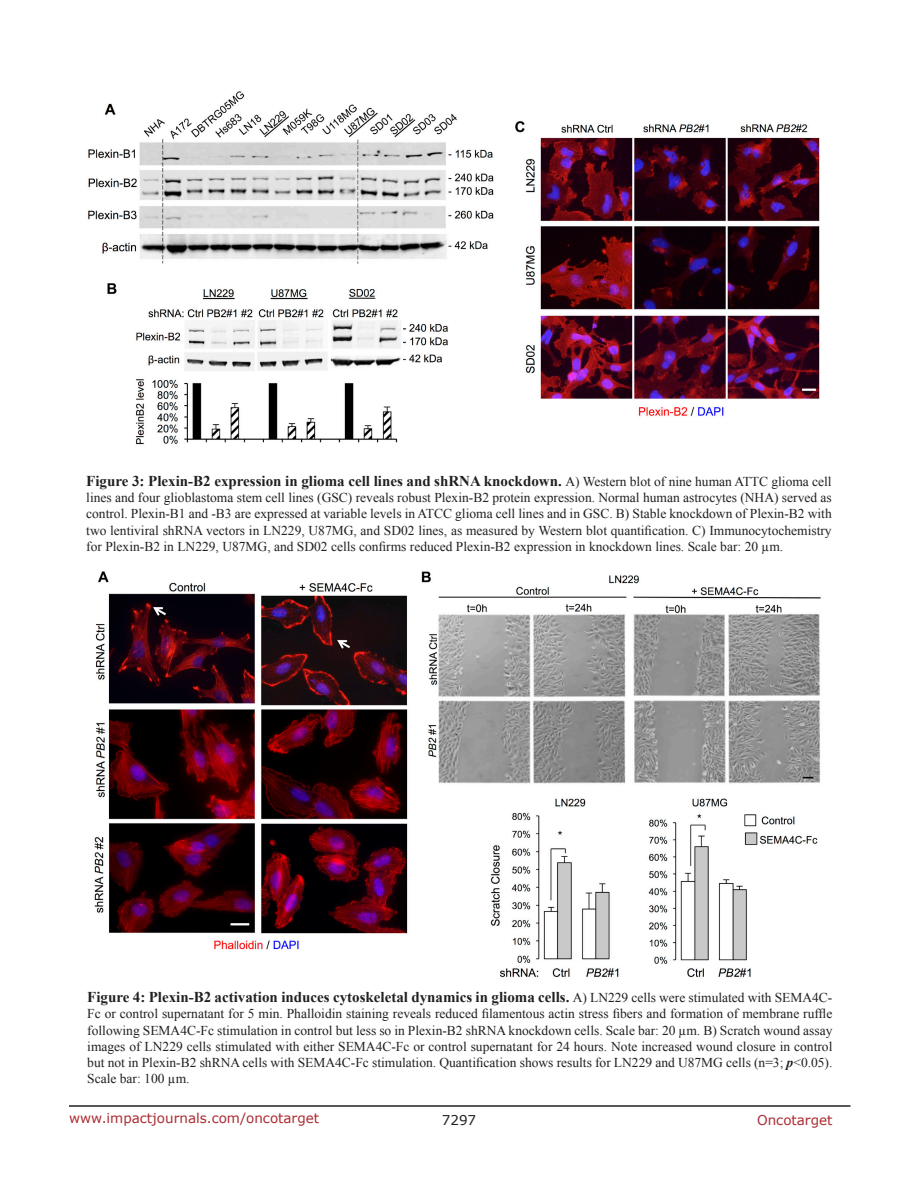
<style>
.page{position:relative;width:918px;height:1188px;background:#fff}
.page>*{position:absolute;margin:0;border:0;box-sizing:border-box;transform-origin:0 0}
.FigureText{font:700 15px "Times New Roman";color:#221f22}
.FigureText-2{font:13.5px/16.2px "Times New Roman";color:#221f22;text-align:justify}
.t1{font:13.5px "Verdana";color:#ac2b31}
.t2{font:13.5px "Verdana";color:#221f22}
.s1{font-weight:400;font-size:13.5px}
.s2{font-weight:700;font-style:italic}
</style>
<div class="page">
<hr style="left:69px;top:1105px;width:781px;height:2px;background:#231f20">
<img style="left:94px;top:571px;width:727px;height:407px">
<img style="left:88px;top:92px;width:732px;height:353px">
<p class="FigureText" style="left:86px;top:471px;width:747px">Figure 3: Plexin-B2 expression in glioma cell lines and shRNA knockdown. <span class="s1">A) Western blot of nine human ATTC glioma cell</span></p>
<p class="FigureText-2" style="left:86px;top:489px;width:747px">lines and four glioblastoma stem cell lines (GSC) reveals robust Plexin-B2 protein expression. Normal human astrocytes (NHA) served as control. Plexin-B1 and -B3 are expressed at variable levels in ATCC glioma cell lines and in GSC. B) Stable knockdown of Plexin-B2 with two lentiviral shRNA vectors in LN229, U87MG, and SD02 lines, as measured by Western blot quantification. C) Immunocytochemistry for Plexin-B2 in LN229, U87MG, and SD02 cells confirms reduced Plexin-B2 expression in knockdown lines. Scale bar: 20 µm.</p>
<p class="FigureText" style="left:87px;top:987px;width:747px">Figure 4: Plexin-B2 activation induces cytoskeletal dynamics in glioma cells. <span class="s1">A) LN229 cells were stimulated with SEMA4C-</span></p>
<p class="FigureText-2" style="left:87px;top:1006px;width:747px">Fc or control supernatant for 5 min. Phalloidin staining reveals reduced filamentous actin stress fibers and formation of membrane ruffle following SEMA4C-Fc stimulation in control but less so in Plexin-B2 shRNA knockdown cells. Scale bar: 20 µm. B) Scratch wound assay images of LN229 cells stimulated with either SEMA4C-Fc or control supernatant for 24 hours. Note increased wound closure in control but not in Plexin-B2 shRNA cells with SEMA4C-Fc stimulation. Quantification shows results for LN229 and U87MG cells (n=3; <span class="s2">p</span>&lt;0.05).<br>Scale bar: 100 µm.</p>
<p class="t1" style="left:69px;top:1109px;width:252px">www.impactjournals.com/oncotarget</p>
<p class="t2" style="left:442px;top:1111px;width:36px">7297</p>
<p class="t1" style="left:757px;top:1111px;width:77px">Oncotarget</p>
</div>
